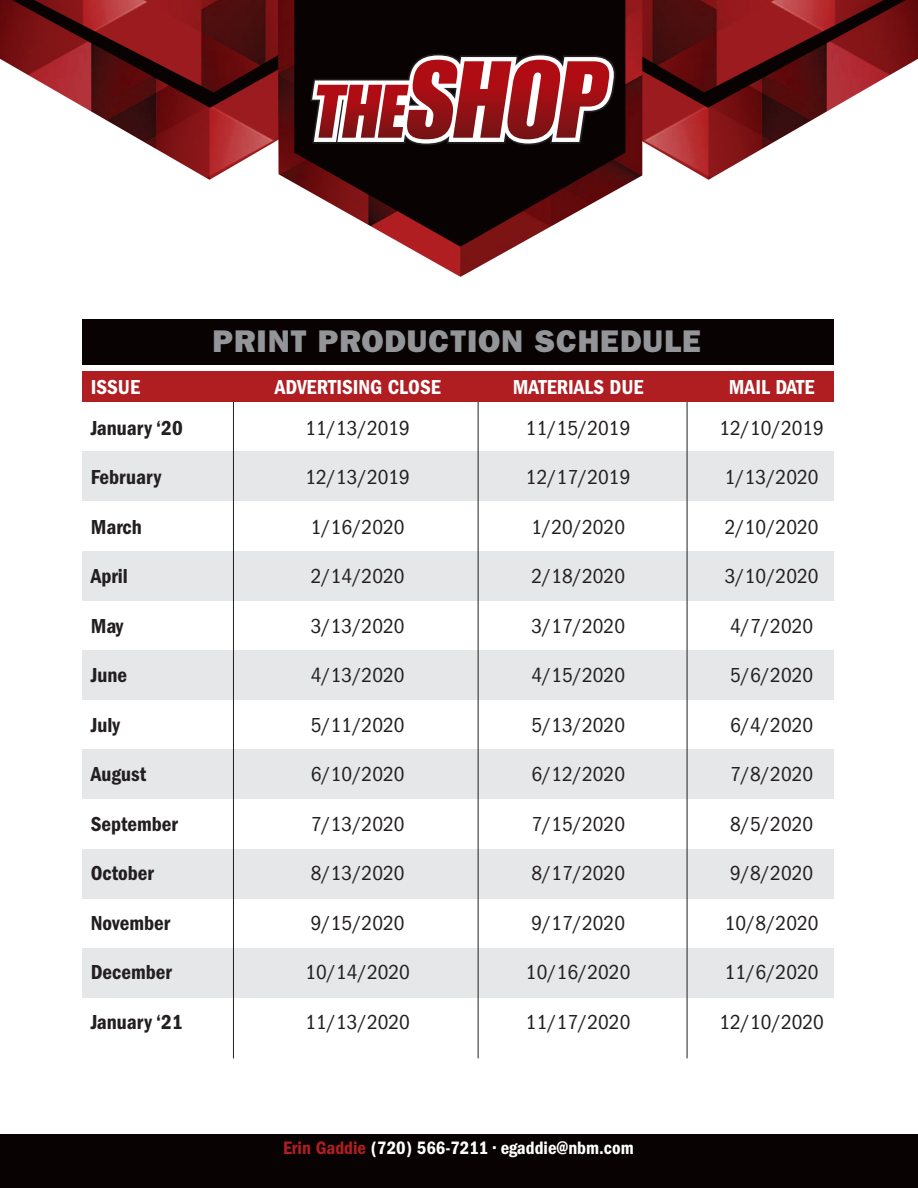
<style>
.page{position:relative;width:918px;height:1188px;background:#fff}
.page>*{position:absolute;margin:0;border:0;box-sizing:border-box;transform-origin:0 0}
.t1{font:800 31.5px "Franklin Gothic LT";letter-spacing:.03em;color:#939598}
.t2{font:condensed 21px "Franklin Gothic LT";color:#231f20}
.t3{font:600 condensed 21px "Franklin Gothic LT";color:#231f20}
.t4{font:600 condensed 21px "Franklin Gothic LT";color:#fff}
.t5{font:600 condensed 18.6px "Franklin Gothic LT";color:#fff}
.s1{color:#b01e22}
</style>
<div class="page">
<div style="left:82px;top:451px;width:752px;height:50px;background:#e6e7e9"></div>
<div style="left:82px;top:551px;width:752px;height:49px;background:#e6e7e9"></div>
<div style="left:82px;top:650px;width:752px;height:50px;background:#e6e7e9"></div>
<div style="left:82px;top:750px;width:752px;height:49px;background:#e6e7e9"></div>
<div style="left:82px;top:849px;width:752px;height:50px;background:#e6e7e9"></div>
<div style="left:82px;top:948px;width:752px;height:50px;background:#e6e7e9"></div>
<hr style="left:233px;top:379px;width:1px;height:679px;background:#231f20">
<hr style="left:478px;top:379px;width:1px;height:679px;background:#231f20">
<hr style="left:687px;top:379px;width:1px;height:679px;background:#231f20">
<div style="left:82px;top:320px;width:752px;height:45px;background:#080302"></div>
<img style="left:0;top:0;width:278px;height:180px">
<img style="left:34px;top:0;width:244px;height:92px">
<div style="left:0;top:1134px;width:918px;height:54px;background:#080302"></div>
<img style="left:642px;top:0;width:276px;height:180px">
<img style="left:642px;top:0;width:242px;height:92px">
<img style="left:278px;top:0;width:364px;height:277px">
<svg style="left:294px;top:0;width:331px;height:247px;background:#392625"></svg>
<svg style="left:310px;top:54px;width:306px;height:91px"></svg>
<div style="left:82px;top:372px;width:752px;height:30px;background:#b01e22"></div>
<p class="t1" style="left:213px;top:323px;width:490px">PRINT PRODUCTION SCHEDULE</p>
<p class="t4" style="left:91px;top:375px;width:51px">ISSUE</p>
<p class="t4" style="left:275px;top:375px;width:168px">ADVERTISING CLOSE</p>
<p class="t4" style="left:513px;top:375px;width:132px">MATERIALS DUE</p>
<p class="t4" style="left:729px;top:375px;width:87px">MAIL DATE</p>
<p class="t3" style="left:91px;top:416px;width:94px">January ‘20</p>
<p class="t2" style="left:305px;top:416px;width:106px">11/13/2019</p>
<p class="t2" style="left:526px;top:416px;width:106px">11/15/2019</p>
<p class="t2" style="left:719px;top:416px;width:106px">12/10/2019</p>
<p class="t3" style="left:91px;top:465px;width:72px">February</p>
<p class="t2" style="left:305px;top:466px;width:106px">12/13/2019</p>
<p class="t2" style="left:526px;top:466px;width:106px">12/17/2019</p>
<p class="t2" style="left:725px;top:466px;width:95px">1/13/2020</p>
<p class="t3" style="left:91px;top:515px;width:53px">March</p>
<p class="t2" style="left:311px;top:515px;width:95px">1/16/2020</p>
<p class="t2" style="left:531px;top:515px;width:95px">1/20/2020</p>
<p class="t2" style="left:725px;top:515px;width:95px">2/10/2020</p>
<p class="t3" style="left:91px;top:564px;width:39px">April</p>
<p class="t2" style="left:311px;top:565px;width:95px">2/14/2020</p>
<p class="t2" style="left:531px;top:565px;width:95px">2/18/2020</p>
<p class="t2" style="left:725px;top:565px;width:95px">3/10/2020</p>
<p class="t3" style="left:91px;top:614px;width:34px">May</p>
<p class="t2" style="left:311px;top:614px;width:95px">3/13/2020</p>
<p class="t2" style="left:531px;top:614px;width:95px">3/17/2020</p>
<p class="t2" style="left:730px;top:614px;width:84px">4/7/2020</p>
<p class="t3" style="left:91px;top:663px;width:38px">June</p>
<p class="t2" style="left:311px;top:664px;width:95px">4/13/2020</p>
<p class="t2" style="left:531px;top:664px;width:95px">4/15/2020</p>
<p class="t2" style="left:730px;top:664px;width:84px">5/6/2020</p>
<p class="t3" style="left:91px;top:713px;width:31px">July</p>
<p class="t2" style="left:311px;top:713px;width:95px">5/11/2020</p>
<p class="t2" style="left:531px;top:713px;width:95px">5/13/2020</p>
<p class="t2" style="left:730px;top:713px;width:84px">6/4/2020</p>
<p class="t3" style="left:91px;top:762px;width:57px">August</p>
<p class="t2" style="left:311px;top:763px;width:95px">6/10/2020</p>
<p class="t2" style="left:531px;top:763px;width:95px">6/12/2020</p>
<p class="t2" style="left:730px;top:763px;width:84px">7/8/2020</p>
<p class="t3" style="left:91px;top:812px;width:89px">September</p>
<p class="t2" style="left:311px;top:812px;width:95px">7/13/2020</p>
<p class="t2" style="left:531px;top:812px;width:95px">7/15/2020</p>
<p class="t2" style="left:730px;top:812px;width:84px">8/5/2020</p>
<p class="t3" style="left:91px;top:861px;width:65px">October</p>
<p class="t2" style="left:311px;top:862px;width:95px">8/13/2020</p>
<p class="t2" style="left:531px;top:862px;width:95px">8/17/2020</p>
<p class="t2" style="left:730px;top:862px;width:84px">9/8/2020</p>
<p class="t3" style="left:91px;top:911px;width:81px">November</p>
<p class="t2" style="left:311px;top:911px;width:95px">9/15/2020</p>
<p class="t2" style="left:531px;top:911px;width:95px">9/17/2020</p>
<p class="t2" style="left:725px;top:911px;width:95px">10/8/2020</p>
<p class="t3" style="left:91px;top:960px;width:83px">December</p>
<p class="t2" style="left:305px;top:961px;width:106px">10/14/2020</p>
<p class="t2" style="left:526px;top:961px;width:106px">10/16/2020</p>
<p class="t2" style="left:725px;top:961px;width:95px">11/6/2020</p>
<p class="t3" style="left:91px;top:1010px;width:94px">January ‘21</p>
<p class="t2" style="left:305px;top:1010px;width:106px">11/13/2020</p>
<p class="t2" style="left:526px;top:1010px;width:106px">11/17/2020</p>
<p class="t2" style="left:719px;top:1010px;width:106px">12/10/2020</p>
<p class="t5" style="left:283px;top:1138px;width:352px"><span class="s1">Erin Gaddie</span> (720) 566-7211 • egaddie@nbm.com</p>
</div>
